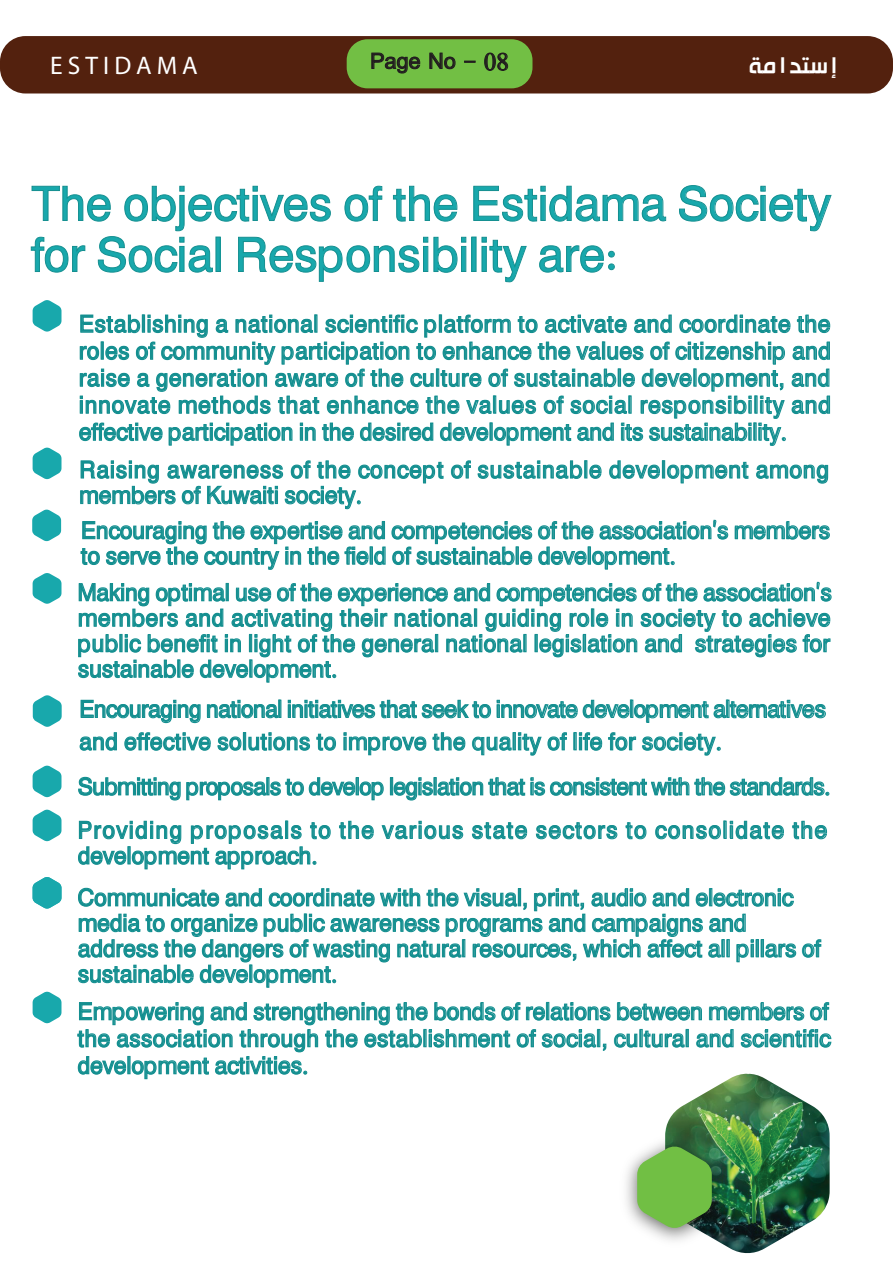
<style>
.page{position:relative;width:893px;height:1263px;background:#fff}
.page>*{position:absolute;margin:0;border:0;box-sizing:border-box;transform-origin:0 0}
.t1{font:54px/51px "Hacen Tunisia";letter-spacing:-.005em;color:#18a8ac}
.t2{font:27px/25.5px "Hacen Tunisia";color:#148f90;text-align:justify}
.t3{font:27px/32.4px "Hacen Tunisia";letter-spacing:-.02em;color:#148f90}
.t4{font:27px/25.5px "Hacen Tunisia";letter-spacing:.03em;color:#148f90}
.t5{font:27px/25.5px "Hacen Tunisia";letter-spacing:.055em;color:#148f90}
.t6{font:27px "Hacen Tunisia";letter-spacing:-.025em;color:#148f90}
.t7{font:27px "Hacen Tunisia";color:#fff}
.t8{font:25.5px "Myriad Hebrew";letter-spacing:.2em;color:#fff}
.t9{font:24px "Simplified Arabic";color:#231f20}
</style>
<div class="page">
<img style="left:666px;top:1080px;width:164px;height:174px">
<img style="left:626px;top:1127px;width:109px;height:127px">
<svg style="left:637px;top:1146px;width:75px;height:82px;background:#74b453"></svg>
<svg style="left:79px;top:314px;width:752px;height:132px"></svg>
<svg style="left:78px;top:776px;width:306px;height:25px"></svg>
<div style="left:390px;top:777px;width:3px;height:18px;border:1px solid #148f90"></div>
<svg style="left:393px;top:777px;width:437px;height:24px"></svg>
<svg style="left:451px;top:460px;width:132px;height:19px"></svg>
<div style="left:584px;top:460px;width:3px;height:18px;border:1px solid #148f90"></div>
<svg style="left:589px;top:464px;width:13px;height:15px"></svg>
<svg style="left:609px;top:460px;width:140px;height:24px"></svg>
<svg style="left:756px;top:464px;width:73px;height:20px"></svg>
<svg style="left:80px;top:460px;width:364px;height:50px"></svg>
<svg style="left:32px;top:509px;width:29px;height:32px"></svg>
<svg style="left:33px;top:809px;width:28px;height:32px"></svg>
<svg style="left:80px;top:519px;width:750px;height:51px"></svg>
<svg style="left:78px;top:581px;width:754px;height:102px"></svg>
<svg style="left:80px;top:699px;width:199px;height:25px"></svg>
<div style="left:278px;top:700px;width:3px;height:18px;border:1px solid #148f90"></div>
<svg style="left:288px;top:699px;width:538px;height:24px"></svg>
<svg style="left:79px;top:732px;width:38px;height:19px"></svg>
<svg style="left:124px;top:732px;width:87px;height:19px"></svg>
<svg style="left:217px;top:736px;width:25px;height:15px"></svg>
<div style="left:243px;top:732px;width:3px;height:18px;border:1px solid #148f90"></div>
<svg style="left:248px;top:732px;width:89px;height:19px"></svg>
<svg style="left:343px;top:732px;width:169px;height:24px"></svg>
<div style="left:513px;top:732px;width:3px;height:18px;border:1px solid #148f90"></div>
<svg style="left:518px;top:732px;width:49px;height:24px"></svg>
<div style="left:573px;top:732px;width:4px;height:18px;border:1px solid #148f90"></div>
<svg style="left:579px;top:732px;width:142px;height:24px"></svg>
<svg style="left:33px;top:300px;width:28px;height:32px"></svg>
<svg style="left:33px;top:447px;width:28px;height:32px"></svg>
<svg style="left:473px;top:185px;width:193px;height:37px"></svg>
<svg style="left:679px;top:185px;width:153px;height:47px"></svg>
<svg style="left:31px;top:185px;width:435px;height:97px"></svg>
<svg style="left:482px;top:237px;width:45px;height:46px"></svg>
<svg style="left:539px;top:245px;width:76px;height:28px"></svg>
<svg style="left:33px;top:573px;width:28px;height:31px"></svg>
<svg style="left:33px;top:765px;width:28px;height:32px"></svg>
<svg style="left:33px;top:695px;width:29px;height:32px"></svg>
<svg style="left:339px;top:820px;width:35px;height:20px"></svg>
<svg style="left:381px;top:821px;width:83px;height:19px"></svg>
<svg style="left:472px;top:822px;width:56px;height:18px"></svg>
<svg style="left:536px;top:822px;width:82px;height:18px"></svg>
<svg style="left:625px;top:822px;width:22px;height:18px"></svg>
<svg style="left:655px;top:825px;width:66px;height:15px"></svg>
<svg style="left:730px;top:820px;width:54px;height:20px"></svg>
<svg style="left:792px;top:820px;width:36px;height:20px"></svg>
<svg style="left:78px;top:820px;width:253px;height:50px"></svg>
<svg style="left:33px;top:877px;width:28px;height:32px"></svg>
<svg style="left:78px;top:887px;width:744px;height:101px"></svg>
<svg style="left:33px;top:991px;width:28px;height:32px"></svg>
<svg style="left:77px;top:1001px;width:755px;height:79px"></svg>
<div style="left:0;top:36px;width:893px;height:57px;background:#53210e;border-radius:25px"></div>
<div style="left:347px;top:39px;width:185px;height:49px;background:#72bf44;border-radius:21px"></div>
<svg style="left:371px;top:52px;width:50px;height:22px"></svg>
<svg style="left:429px;top:52px;width:27px;height:18px"></svg>
<svg style="left:464px;top:61px;width:11px;height:2px"></svg>
<svg style="left:484px;top:52px;width:24px;height:19px"></svg>
<p class="t8" style="left:50px;top:52px;width:149px">ESTIDAMA</p>
<p class="t9" style="left:370px;top:42px;width:140px">Page No - 08</p>
<p class="t7" style="left:749px;top:47px;width:90px">مة ستدا إ</p>
<h1 class="t1" style="left:31px;top:178px;width:801px">The objectives of the Estidama Society for Social Responsibility are:</h1>
<p class="t2" style="left:79px;top:310px;width:753px;line-height:27px">Establishing a national scientific platform to activate and coordinate the roles of community participation to enhance the values of citizenship and raise a generation aware of the culture of sustainable development, and innovate methods that enhance the values of social responsibility and effective participation in the desired development and its sustainability.</p>
<p class="t4" style="left:79px;top:457px;width:751px">Raising awareness of the concept of sustainable development among members of Kuwaiti society.</p>
<p class="t2" style="left:81px;top:518px;width:750px">Encouraging the expertise and competencies of the association’s members to serve the country in the field of sustainable development.</p>
<p class="t2" style="left:78px;top:580px;width:755px">Making optimal use of the experience and competencies of the association’s members and activating their national guiding role in society to achieve public benefit in light of the general national legislation and strategies for sustainable development.</p>
<p class="t3" style="left:79px;top:693px;width:748px">Encouraging national initiatives that seek to innovate development alternatives and effective solutions to improve the quality of life for society.</p>
<p class="t6" style="left:78px;top:769px;width:754px">Submitting proposals to develop legislation that is consistent with the standards.</p>
<p class="t5" style="left:78px;top:817px;width:751px">Providing proposals to the various state sectors to consolidate the development approach.</p>
<p class="t2" style="left:78px;top:885px;width:744px;text-align:left">Communicate and coordinate with the visual, print, audio and electronic media to organize public awareness programs and campaigns and address the dangers of wasting natural resources, which affect all pillars of sustainable development.</p>
<p class="t2" style="left:78px;top:998px;width:754px;line-height:27px">Empowering and strengthening the bonds of relations between members of the association through the establishment of social, cultural and scientific development activities.</p>
</div>
